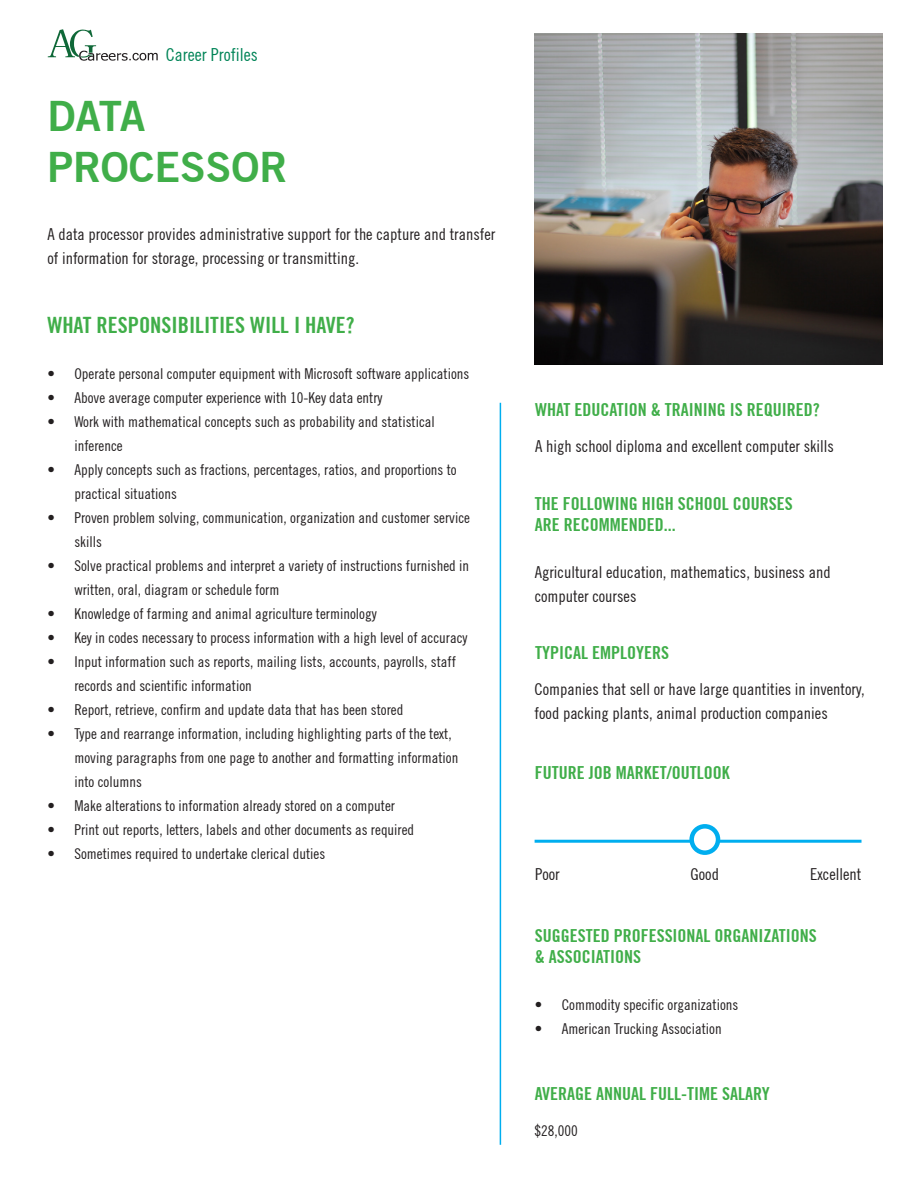
<style>
.page{position:relative;width:918px;height:1188px;background:#fff}
.page>*{position:absolute;margin:0;border:0;box-sizing:border-box;transform-origin:0 0}
.t1{font:700 42px "Trade Gothic No.2";color:#40ae49}
.t2{font:700 condensed 22.5px "Trade Gothic No.20";color:#40ae49}
.t3{font:700 condensed 18px/21.6px "Trade Gothic No.20";color:#40ae49}
.t4{font:condensed 18px "Trade Gothic No.18";color:#008457}
.t5{font:condensed 16.5px/24px "Trade Gothic No.18";color:#231f20}
.t6{font:condensed 15px/24px "Trade Gothic No.18";color:#231f20}
</style>
<div class="page">
<img style="left:535px;top:33px;width:348px;height:331px">
<svg style="left:48px;top:29px;width:110px;height:32px"></svg>
<hr style="left:535px;top:840px;width:327px;height:3px;background:#00aeef">
<svg style="left:692px;top:826px;width:26px;height:27px"></svg>
<div style="left:689px;top:824px;width:31px;height:31px;border:4px solid #00aeef;border-radius:50%"></div>
<hr style="left:500px;top:403px;width:1px;height:742px;background:#00aeef">
<p class="t4" style="left:166px;top:44px;width:93px">Career Profiles</p>
<p class="t1" style="left:47px;top:90px;width:99px">DATA</p>
<p class="t1" style="left:47px;top:141px;width:242px">PROCESSOR</p>
<p class="t5" style="left:47px;top:222px;width:450px">A data processor provides administrative support for the capture and transfer of information for storage, processing or transmitting.</p>
<p class="t2" style="left:47px;top:311px;width:309px">WHAT RESPONSIBILITIES WILL I HAVE?</p>
<p class="t6" style="left:47px;top:362px;width:423px">• Operate personal computer equipment with Microsoft software applications</p>
<p class="t6" style="left:47px;top:386px;width:337px">• Above average computer experience with 10-Key data entry</p>
<p class="t6" style="left:74px;top:410px;width:362px;text-indent:-27px">• Work with mathematical concepts such as probability and statistical inference</p>
<p class="t6" style="left:74px;top:458px;width:384px;text-indent:-27px">• Apply concepts such as fractions, percentages, ratios, and proportions to practical situations</p>
<p class="t6" style="left:74px;top:506px;width:397px;text-indent:-27px">• Proven problem solving, communication, organization and customer service skills</p>
<p class="t6" style="left:74px;top:554px;width:396px;text-indent:-27px">• Solve practical problems and interpret a variety of instructions furnished in written, oral, diagram or schedule form</p>
<p class="t6" style="left:47px;top:602px;width:331px">• Knowledge of farming and animal agriculture terminology</p>
<p class="t6" style="left:47px;top:626px;width:422px">• Key in codes necessary to process information with a high level of accuracy</p>
<p class="t6" style="left:74px;top:650px;width:383px;text-indent:-27px">• Input information such as reports, mailing lists, accounts, payrolls, staff records and scientific information</p>
<p class="t6" style="left:47px;top:698px;width:358px">• Report, retrieve, confirm and update data that has been stored</p>
<p class="t6" style="left:74px;top:722px;width:386px;text-indent:-27px">• Type and rearrange information, including highlighting parts of the text, moving paragraphs from one page to another and formatting information into columns</p>
<p class="t6" style="left:47px;top:794px;width:349px">• Make alterations to information already stored on a computer</p>
<p class="t6" style="left:47px;top:818px;width:368px">• Print out reports, letters, labels and other documents as required</p>
<p class="t6" style="left:47px;top:842px;width:279px">• Sometimes required to undertake clerical duties</p>
<p class="t3" style="left:535px;top:398px;width:286px">WHAT EDUCATION &amp; TRAINING IS REQUIRED?</p>
<p class="t5" style="left:535px;top:434px;width:300px">A high school diploma and excellent computer skills</p>
<p class="t3" style="left:535px;top:492px;width:259px">THE FOLLOWING HIGH SCHOOL COURSES</p>
<p class="t3" style="left:535px;top:514px;width:142px">ARE RECOMMENDED...</p>
<p class="t5" style="left:535px;top:560px;width:297px">Agricultural education, mathematics, business and computer courses</p>
<p class="t3" style="left:535px;top:641px;width:135px">TYPICAL EMPLOYERS</p>
<p class="t5" style="left:535px;top:677px;width:332px">Companies that sell or have large quantities in inventory, food packing plants, animal production companies</p>
<p class="t3" style="left:535px;top:762px;width:196px">FUTURE JOB MARKET/OUTLOOK</p>
<p class="t5" style="left:535px;top:862px;width:26px">Poor</p>
<p class="t5" style="left:691px;top:862px;width:30px">Good</p>
<p class="t5" style="left:810px;top:862px;width:53px">Excellent</p>
<p class="t3" style="left:535px;top:924px;width:284px">SUGGESTED PROFESSIONAL ORGANIZATIONS &amp; ASSOCIATIONS</p>
<p class="t6" style="left:535px;top:992px;width:205px">• Commodity specific organizations</p>
<p class="t6" style="left:535px;top:1016px;width:188px">• American Trucking Association</p>
<p class="t3" style="left:535px;top:1083px;width:236px">AVERAGE ANNUAL FULL-TIME SALARY</p>
<p class="t6" style="left:534px;top:1118px;width:45px">$28,000</p>
</div>
